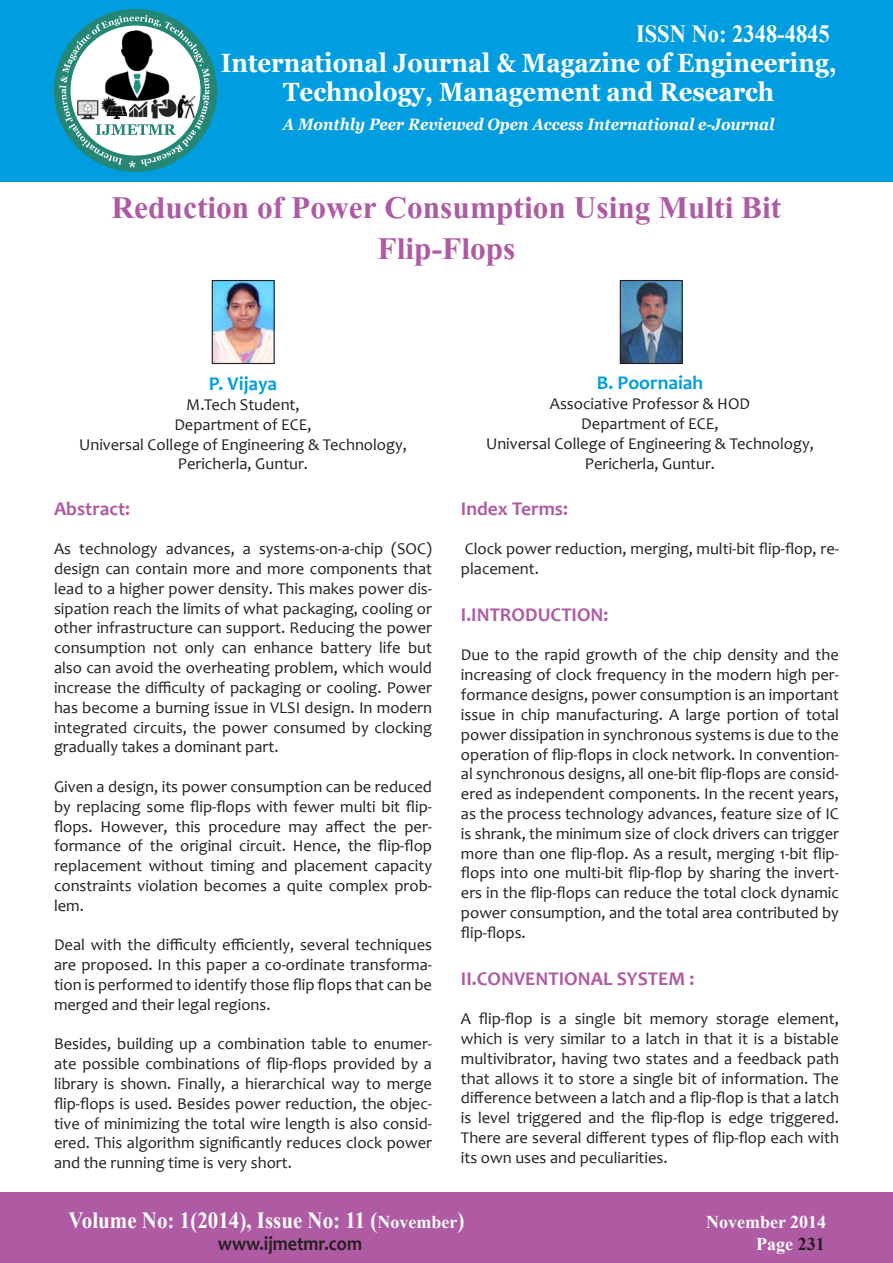
<style>
.page{position:relative;width:893px;height:1263px;background:#fff}
.page>*{position:absolute;margin:0;border:0;box-sizing:border-box;transform-origin:0 0}
.t1{font:700 39px "Aparajita";color:#af5ba4}
.t2{font:700 26.4px "Georgia";color:#fff;scale:.91 1}
.t3{font:700 24.75px "Times New Roman";color:#fff;scale:.91 1}
.t4{font:700 23.1px "Times New Roman";color:#fff;scale:.91 1}
.t5{font:700 19.8px "Candara";color:#231f20;scale:.91 1}
.t6{font:700 19.5px "Candara";color:#af5ba4}
.t7{font:700 19.5px "Candara";color:#009ee1}
.t8{font:700 18px "Times New Roman";color:#fff}
.t9{font:16.5px/19.8px "Candara";color:#231f20;text-align:justify}
.t10{font:italic 700 16.5px "Georgia";color:#fff;scale:.91 1}
.s1{font-size:18px}
.s2{color:#231f20}
</style>
<div class="page">
<div style="left:0;top:1193px;width:893px;height:70px;background:#af5ba4"></div>
<div style="left:0;top:0;width:893px;height:182px;background:#009ee1"></div>
<div style="left:54px;top:9px;width:163px;height:163px;background:#248675;border-radius:50%"></div>
<svg style="left:59px;top:15px;width:151px;height:153px"></svg>
<img style="left:150px;top:97px;width:27px;height:23px">
<img style="left:177px;top:94px;width:21px;height:26px">
<img style="left:102px;top:30px;width:72px;height:73px">
<img style="left:75px;top:99px;width:25px;height:21px">
<img style="left:102px;top:97px;width:25px;height:21px">
<img style="left:214px;top:282px;width:59px;height:80px">
<div style="left:212px;top:280px;width:63px;height:84px;border:1px solid #231f20"></div>
<img style="left:622px;top:282px;width:59px;height:80px">
<div style="left:620px;top:280px;width:63px;height:84px;border:1px solid #231f20"></div>
<p class="t3" style="left:636px;top:16px;width:214px">ISSN No: 2348-4845</p>
<p class="t2" style="left:221px;top:46px;width:678px">International Journal &amp; Magazine of Engineering,</p>
<p class="t2" style="left:283px;top:75px;width:541px">Technology, Management and Research</p>
<p class="t10" style="left:283px;top:113px;width:542px">A Monthly Peer Reviewed Open Access International e-Journal</p>
<p class="t1" style="left:112px;top:190px;width:671px">Reduction of Power Consumption Using Multi Bit</p>
<p class="t1" style="left:378px;top:230px;width:139px">Flip-Flops</p>
<p class="t7" style="left:209px;top:372px;width:70px">P. Vijaya</p>
<p class="t9" style="left:186px;top:394px;width:115px">M.Tech Student,</p>
<p class="t9" style="left:174px;top:414px;width:139px">Department of ECE,</p>
<p class="t9" style="left:79px;top:434px;width:329px">Universal College of Engineering &amp; Technology,</p>
<p class="t9" style="left:178px;top:454px;width:132px">Pericherla, Guntur.</p>
<p class="t6" style="left:54px;top:496px;width:78px">Abstract:</p>
<p class="t9" style="left:54px;top:539px;width:380px">As technology advances, a systems-on-a-chip (SOC) design can contain more and more components that lead to a higher power density. This makes power dis&shy;sipation reach the limits of what packaging, cooling or other infrastructure can support. Reducing the power consumption not only can enhance battery life but also can avoid the overheating problem, which would increase the difficulty of packaging or cooling. Power has become a burning issue in VLSI design. In modern integrated circuits, the power consumed by clocking gradually takes a dominant part.</p>
<p class="t9" style="left:54px;top:776px;width:380px">Given a design, its power consumption can be reduced by replacing some flip-flops with fewer multi bit flip&shy;flops. However, this procedure may affect the per&shy;formance of the original circuit. Hence, the flip-flop replacement without timing and placement capacity constraints violation becomes a quite complex prob&shy;lem.</p>
<p class="t9" style="left:54px;top:935px;width:380px">Deal with the difficulty efficiently, several techniques are proposed. In this paper a co-ordinate transforma&shy;tion is performed to identify those flip flops that can be merged and their legal regions.</p>
<p class="t9" style="left:54px;top:1034px;width:380px">Besides, building up a combination table to enumer&shy;ate possible combinations of flip-flops provided by a library is shown. Finally, a hierarchical way to merge flip-flops is used. Besides power reduction, the objec&shy;tive of minimizing the total wire length is also consid&shy;ered. This algorithm significantly reduces clock power and the running time is very short.</p>
<p class="t7" style="left:597px;top:371px;width:108px">B. Poornaiah</p>
<p class="t9" style="left:550px;top:394px;width:202px">Associative Professor &amp; HOD</p>
<p class="t9" style="left:581px;top:414px;width:139px">Department of ECE,</p>
<p class="t9" style="left:486px;top:433px;width:329px">Universal College of Engineering &amp; Technology,</p>
<p class="t9" style="left:585px;top:453px;width:132px">Pericherla, Guntur.</p>
<p class="t6" style="left:461px;top:496px;width:109px">Index Terms:</p>
<p class="t9" style="left:461px;top:539px;width:380px">Clock power reduction, merging, multi-bit flip-flop, re&shy;placement.</p>
<p class="t6" style="left:461px;top:602px;width:149px">I.INTRODUCTION:</p>
<p class="t9" style="left:461px;top:645px;width:380px">Due to the rapid growth of the chip density and the increasing of clock frequency in the modern high per&shy;formance designs, power consumption is an important issue in chip manufacturing. A large portion of total power dissipation in synchronous systems is due to the operation of flip-flops in clock network. In convention&shy;al synchronous designs, all one-bit flip-flops are consid&shy;ered as independent components. In the recent years, as the process technology advances, feature size of IC is shrank, the minimum size of clock drivers can trigger more than one flip-flop. As a result, merging 1-bit flip&shy;flops into one multi-bit flip-flop by sharing the invert&shy;ers in the flip-flops can reduce the total clock dynamic power consumption, and the total area contributed by flip-flops.</p>
<p class="t6" style="left:461px;top:966px;width:235px">II.CONVENTIONAL SYSTEM :</p>
<p class="t9" style="left:461px;top:1009px;width:380px">A flip-flop is a single bit memory storage element, which is very similar to a latch in that it is a bistable multivibrator, having two states and a feedback path that allows it to store a single bit of information. The difference between a latch and a flip-flop is that a latch is level triggered and the flip-flop is edge triggered.<br>There are several different types of flip-flop each with its own uses and peculiarities.</p>
<p class="t4" style="left:69px;top:1204px;width:437px">Volume No: 1(2014), Issue No: 11 (<span class="s1">November</span>)</p>
<p class="t8" style="left:706px;top:1210px;width:122px">November 2014</p>
<p class="t5" style="left:218px;top:1231px;width:160px">www.ijmetmr.com</p>
<p class="t8" style="left:756px;top:1231px;width:70px">Page <span class="s2">231</span></p>
</div>
